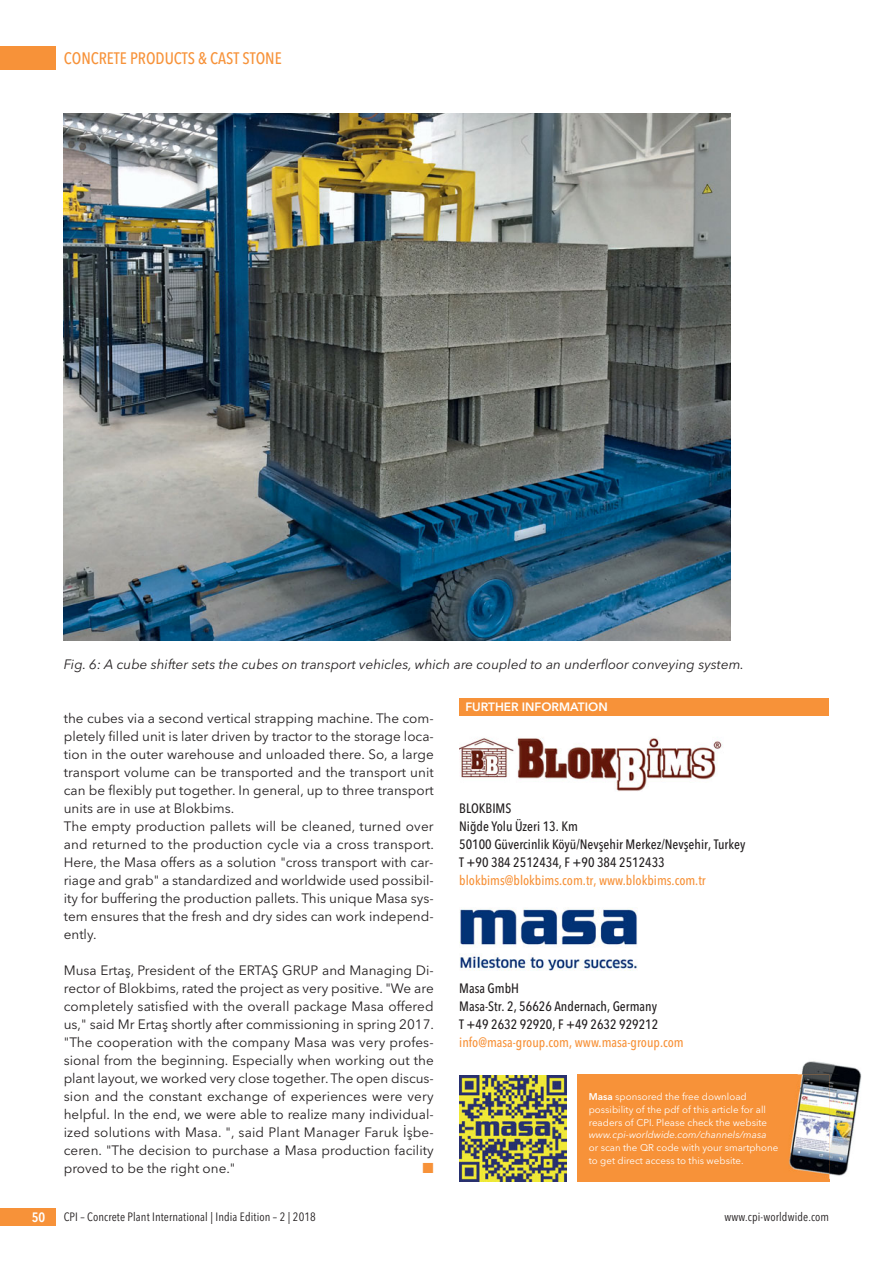
<style>
.page{position:relative;width:893px;height:1263px;background:#fff}
.page>*{position:absolute;margin:0;border:0;box-sizing:border-box;transform-origin:0 0}
.t1{font:500 16.5px "Avenir Next Condensed";color:#f79239}
.t2{font:13.5px/18px "Avenir Next";color:#231f20}
.t3{font:500 13.5px/18px "Avenir Next Condensed";color:#231f20}
.t4{font:italic 13.5px "Avenir Next";color:#231f20}
.t5{font:500 13.5px "Avenir Next Condensed";color:#f79239}
.t6{font:600 13.5px "Avenir Next Condensed";color:#fff}
.t7{font:13.5px "European Pi Three";color:#f79239}
.t8{font:12px "Avenir Next Condensed";letter-spacing:.01em;color:#231f20}
.t9{font:600 12px "Avenir Next";color:#fff}
.t10{font:9.75px/12.8px "Avenir Next";color:#fff}
.t11{font:italic 9.75px "Avenir Next";color:#fff}
.s1{font-weight:600}
</style>
<div class="page">
<div style="left:459px;top:699px;width:370px;height:17px;background:#f79239"></div>
<img style="left:459px;top:737px;width:263px;height:55px">
<img style="left:460px;top:908px;width:178px;height:63px">
<div style="left:0;top:47px;width:55px;height:23px;background:#f79239"></div>
<div style="left:0;top:1208px;width:55px;height:18px;background:#f79239"></div>
<div style="left:577px;top:1074px;width:252px;height:108px;background:#f79239"></div>
<img style="left:459px;top:1075px;width:108px;height:107px">
<img style="left:801px;top:1061px;width:61px;height:121px">
<img style="left:789px;top:1074px;width:40px;height:105px">
<img style="left:64px;top:113px;width:667px;height:527px">
<p class="t1" style="left:64px;top:51px;width:219px">CONCRETE PRODUCTS &amp; CAST STONE</p>
<p class="t4" style="left:64px;top:658px;width:682px">Fig. 6: A cube shifter sets the cubes on transport vehicles, which are coupled to an underfloor conveying system.</p>
<p class="t2" style="left:64px;top:710px;width:372px">the cubes via a second vertical strapping machine. The com&shy;pletely filled unit is later driven by tractor to the storage loca&shy;tion in the outer warehouse and unloaded there. So, a large transport volume can be transported and the transport unit can be flexibly put together. In general, up to three transport units are in use at Blokbims.<br>The empty production pallets will be cleaned, turned over and returned to the production cycle via a cross transport.<br>Here, the Masa offers as a solution "cross transport with car&shy;riage and grab" a standardized and worldwide used possibil&shy;ity for buffering the production pallets. This unique Masa sys&shy;tem ensures that the fresh and dry sides can work independ&shy;ently.</p>
<p class="t2" style="left:64px;top:962px;width:372px;text-align:justify">Musa Ertaş, President of the ERTAŞ GRUP and Managing Di&shy;rector of Blokbims, rated the project as very positive. "We are completely satisfied with the overall package Masa offered us," said Mr Ertaş shortly after commissioning in spring 2017. "The cooperation with the company Masa was very profes&shy;sional from the beginning. Especially when working out the plant layout, we worked very close together. The open discus&shy;sion and the constant exchange of experiences were very helpful. In the end, we were able to realize many individual&shy;ized solutions with Masa. ", said Plant Manager Faruk İşbe&shy;ceren. "The decision to purchase a Masa production facility proved to be the right one."</p>
<p class="t7" style="left:422px;top:1159px;width:13px">-</p>
<p class="t9" style="left:465px;top:702px;width:144px">FURTHER INFORMATION</p>
<p class="t3" style="left:459px;top:800px;width:288px">BLOKBIMS<br>Niğde Yolu Üzeri 13. Km<br>50100 Güvercinlik Köyü/Nevşehir Merkez/Nevşehir, Turkey<br>T +90 384 2512434, F +90 384 2512433</p>
<p class="t5" style="left:459px;top:874px;width:248px">blokbims@blokbims.com.tr, www.blokbims.com.tr</p>
<p class="t3" style="left:459px;top:980px;width:200px">Masa GmbH<br>Masa-Str. 2, 56626 Andernach, Germany<br>T +49 2632 92920, F +49 2632 929212</p>
<p class="t5" style="left:459px;top:1036px;width:226px">info@masa-group.com, www.masa-group.com</p>
<p class="t10" style="left:589px;top:1091px;width:180px"><span class="s1">Masa</span> sponsored the free download possibility of the pdf of this article for all readers of CPI. Please check the website</p>
<p class="t11" style="left:589px;top:1131px;width:179px">www.cpi-worldwide.com/channels/masa</p>
<p class="t10" style="left:589px;top:1142px;width:191px">or scan the QR code with your smartphone to get direct access to this website.</p>
<p class="t6" style="left:32px;top:1209px;width:15px">50</p>
<p class="t8" style="left:64px;top:1209px;width:254px">CPI – Concrete Plant International | India Edition – 2 | 2018</p>
<p class="t8" style="left:725px;top:1209px;width:106px">www.cpi-worldwide.com</p>
</div>
